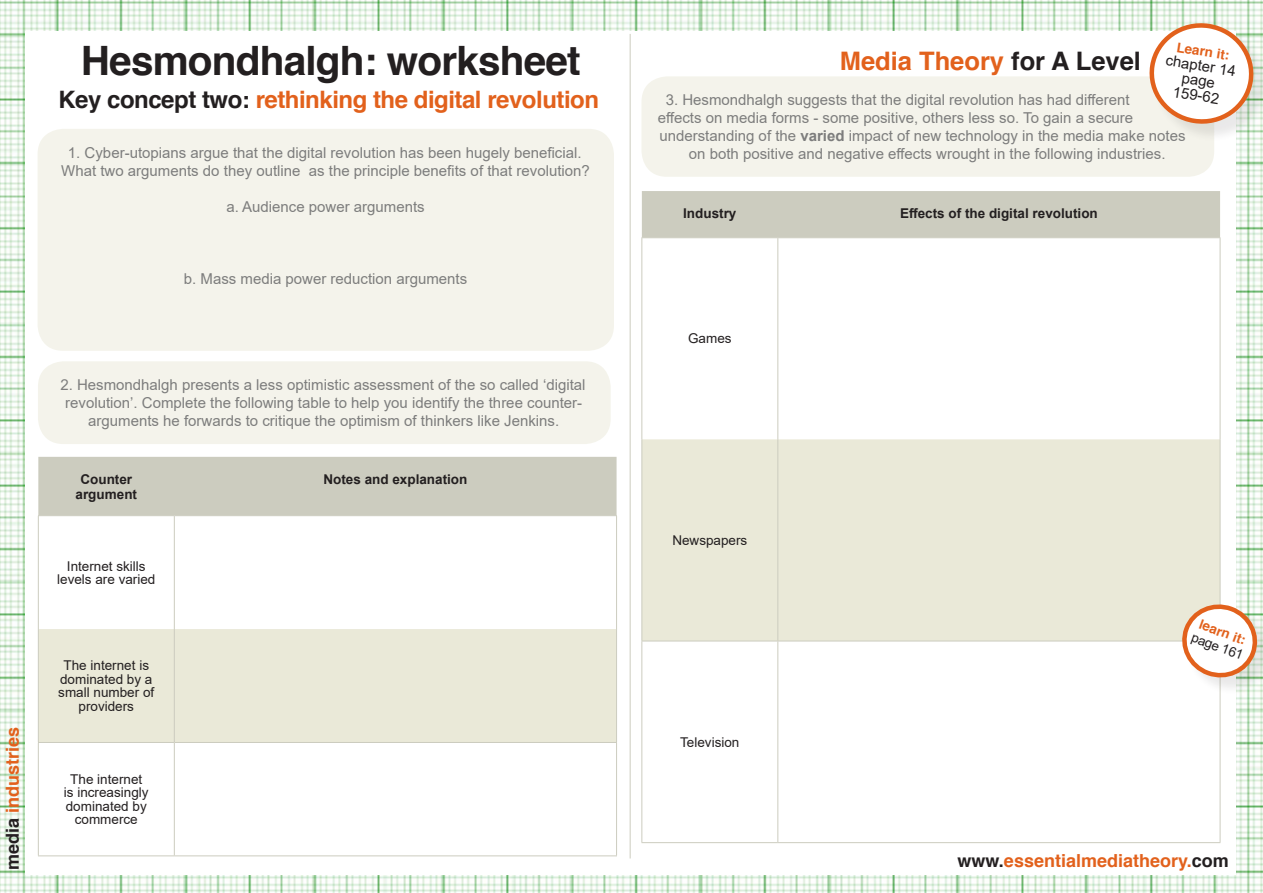
<style>
.page{position:relative;width:1263px;height:893px;background:#fff}
.page>*{position:absolute;margin:0;border:0;box-sizing:border-box;transform-origin:0 0}
.t1{font:700 40.5px "Helvetica";letter-spacing:-.02em;color:#231f20}
.t2{font:700 25.5px "Helvetica";color:#e2611c}
.t3{font:700 24px "Helvetica";letter-spacing:-.02em;color:#e2611c}
.t4{font:700 18px "Helvetica";color:#e2611c}
.t5{font:15px/18px "Arial";color:#000;text-align:center}
.t6{font:15px "Arial";color:#231f20}
.t7{font:13.5px/13.5px "Arial";color:#231f20;text-align:center}
.t8{font:700 13.5px/15px "Arial";color:#231f20;text-align:center}
.t9{font:700 13.5px/15px "Helvetica";color:#e2611c}
.s1{color:#231f20}
.s2{font-weight:700}
.s3{font-family:"Arial";font-weight:400;color:#231f20}
</style>
<div class="page">
<img style="left:0;top:0;width:1263px;height:893px">
<div style="left:26px;top:31px;width:1210px;height:844px;background:#fff"></div>
<hr style="left:630px;top:34px;width:1px;height:824px;background:#ccccbf">
<div style="left:38px;top:129px;width:576px;height:222px;background:#f4f3eb;border-radius:26px"></div>
<div style="left:38px;top:361px;width:573px;height:83px;background:#f4f3eb;border-radius:26px"></div>
<div style="left:38px;top:457px;width:578px;height:58px;background:#ccccbf"></div>
<svg style="left:39px;top:516px;width:577px;height:113px"></svg>
<div style="left:39px;top:629px;width:577px;height:113px;background:#eae9d8"></div>
<hr style="left:174px;top:516px;width:1px;height:113px;background:#ccccbf">
<hr style="left:174px;top:629px;width:1px;height:113px;background:#ccccbf">
<hr style="left:174px;top:743px;width:1px;height:112px;background:#ccccbf">
<hr style="left:38px;top:515px;width:136px;height:1px;background:#ccccbf">
<hr style="left:38px;top:516px;width:1px;height:113px;background:#ccccbf">
<hr style="left:174px;top:515px;width:443px;height:1px;background:#ccccbf">
<hr style="left:616px;top:516px;width:1px;height:113px;background:#ccccbf">
<hr style="left:38px;top:629px;width:1px;height:113px;background:#ccccbf">
<hr style="left:616px;top:629px;width:1px;height:113px;background:#ccccbf">
<hr style="left:38px;top:742px;width:136px;height:1px;background:#ccccbf">
<hr style="left:38px;top:743px;width:1px;height:112px;background:#ccccbf">
<hr style="left:174px;top:742px;width:443px;height:1px;background:#ccccbf">
<hr style="left:616px;top:743px;width:1px;height:112px;background:#ccccbf">
<hr style="left:38px;top:855px;width:136px;height:1px;background:#ccccbf">
<hr style="left:174px;top:855px;width:443px;height:1px;background:#ccccbf">
<div style="left:641px;top:76px;width:573px;height:101px;background:#f4f3eb;border-radius:26px"></div>
<div style="left:642px;top:191px;width:578px;height:46px;background:#ccccbf"></div>
<svg style="left:642px;top:238px;width:578px;height:201px"></svg>
<div style="left:642px;top:439px;width:578px;height:202px;background:#eae9d8"></div>
<svg style="left:642px;top:642px;width:578px;height:200px"></svg>
<hr style="left:777px;top:238px;width:1px;height:201px;background:#ccccbf">
<hr style="left:777px;top:439px;width:1px;height:202px;background:#ccccbf">
<hr style="left:777px;top:641px;width:1px;height:201px;background:#ccccbf">
<hr style="left:641px;top:237px;width:137px;height:1px;background:#ccccbf">
<hr style="left:641px;top:238px;width:1px;height:201px;background:#ccccbf">
<hr style="left:778px;top:237px;width:442px;height:1px;background:#ccccbf">
<hr style="left:1220px;top:238px;width:1px;height:201px;background:#ccccbf">
<hr style="left:641px;top:439px;width:1px;height:202px;background:#ccccbf">
<hr style="left:1220px;top:439px;width:1px;height:202px;background:#ccccbf">
<hr style="left:641px;top:641px;width:137px;height:1px;background:#ccccbf">
<hr style="left:641px;top:641px;width:1px;height:201px;background:#ccccbf">
<hr style="left:778px;top:641px;width:442px;height:1px;background:#ccccbf">
<hr style="left:1220px;top:641px;width:1px;height:201px;background:#ccccbf">
<hr style="left:641px;top:842px;width:137px;height:1px;background:#ccccbf">
<hr style="left:778px;top:842px;width:442px;height:1px;background:#ccccbf">
<div style="left:1152px;top:26px;width:111px;height:116px;background:#231f20;opacity:.1"></div>
<svg style="left:1143px;top:17px;width:117px;height:109px"></svg>
<div style="left:1185px;top:607px;width:78px;height:89px;background:#231f20;opacity:.1"></div>
<svg style="left:1174px;top:596px;width:89px;height:84px"></svg>
<p class="t4" style="left:-2px;top:870px;width:145px;rotate:-90deg"><span class="s1">media</span> industries</p>
<h1 class="t1" style="left:81px;top:28px;width:501px">Hesmondhalgh: worksheet</h1>
<p class="t3" style="left:58px;top:80px;width:542px"><span class="s1">Key concept two:</span> rethinking the digital revolution</p>
<p class="t5" style="left:61px;top:143px;width:530px">1. Cyber-utopians argue that the digital revolution has been hugely beneficial.<br>What two arguments do they outline as the principle benefits of that revolution?</p>
<p class="t5" style="left:226px;top:197px;width:200px">a. Audience power arguments</p>
<p class="t5" style="left:184px;top:269px;width:285px">b. Mass media power reduction arguments</p>
<p class="t5" style="left:60px;top:376px;width:527px">2. Hesmondhalgh presents a less optimistic assessment of the so called ‘digital revolution’. Complete the following table to help you identify the three counter&shy;arguments he forwards to critique the optimism of thinkers like Jenkins.</p>
<p class="t8" style="left:76px;top:472px;width:63px">Counter argument</p>
<p class="t8" style="left:323px;top:472px;width:146px">Notes and explanation</p>
<p class="t7" style="left:57px;top:559px;width:100px">Internet skills levels are varied</p>
<p class="t7" style="left:58px;top:659px;width:98px">The internet is dominated by a small number of providers</p>
<p class="t7" style="left:64px;top:772px;width:86px">The internet is increasingly dominated by commerce</p>
<p class="t9" style="left:1178px;top:40px;width:55px;rotate:9deg">Learn it:</p>
<p class="t2" style="left:840px;top:40px;width:303px">Media Theory <span class="s1">for A Level</span></p>
<p class="t6" style="left:1167px;top:50px;width:72px;rotate:9deg">chapter 14</p>
<p class="t6" style="left:1183px;top:67px;width:35px;rotate:9deg">page</p>
<p class="t6" style="left:1175px;top:81px;width:48px;rotate:9deg">159-62</p>
<p class="t5" style="left:666px;top:91px;width:466px">3. Hesmondhalgh suggests that the digital revolution has had different</p>
<p class="t5" style="left:658px;top:109px;width:477px">effects on media forms - some positive, others less so. To gain a secure</p>
<p class="t5" style="left:659px;top:127px;width:528px">understanding of the <span class="s2">varied</span> impact of new technology in the media make notes</p>
<p class="t5" style="left:689px;top:145px;width:478px">on both positive and negative effects wrought in the following industries.</p>
<p class="t8" style="left:683px;top:206px;width:55px">Industry</p>
<p class="t8" style="left:900px;top:206px;width:199px">Effects of the digital revolution</p>
<p class="t7" style="left:688px;top:332px;width:45px">Games</p>
<p class="t7" style="left:672px;top:534px;width:77px">Newspapers</p>
<p class="t7" style="left:680px;top:735px;width:61px">Television</p>
<p class="t9" style="left:1200px;top:616px;width:55px;rotate:20deg">learn it: <span class="s3">page 161</span></p>
<p class="t4" style="left:958px;top:846px;width:273px"><span class="s1">www.</span>essentialmediatheory.<span class="s1">com</span></p>
</div>
